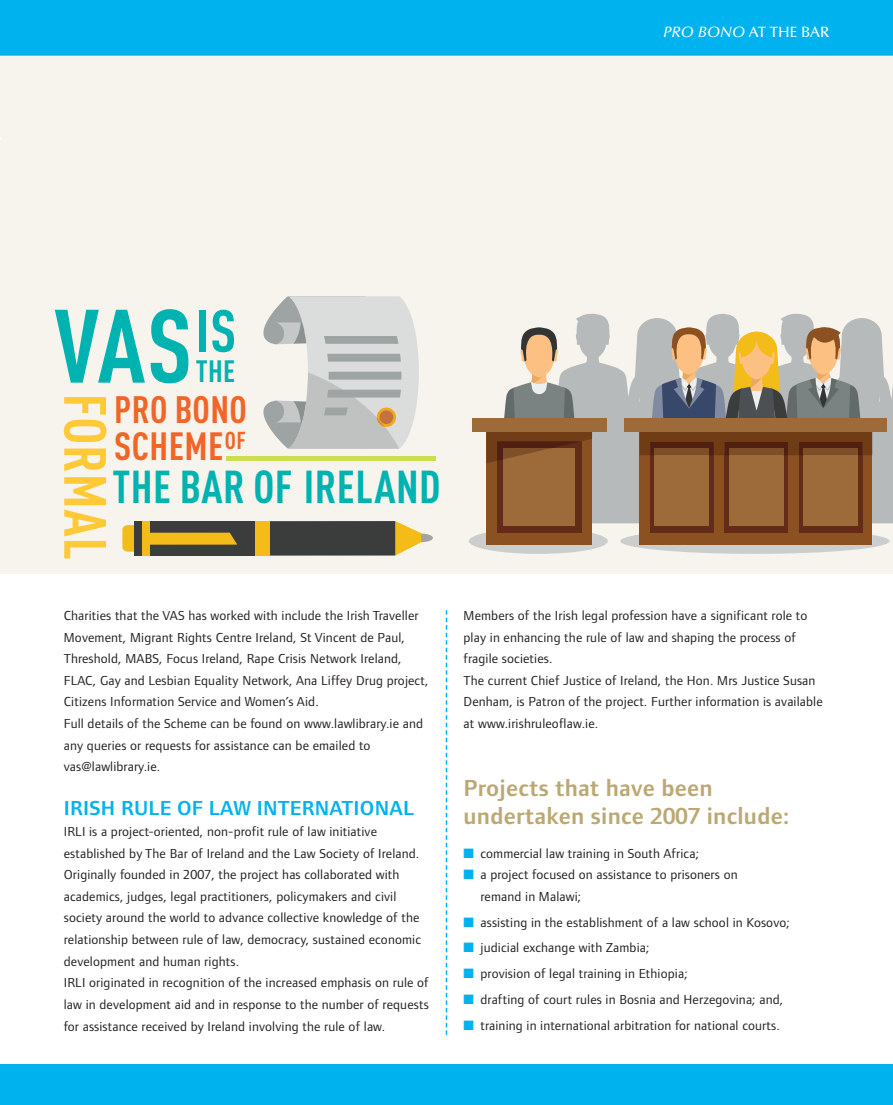
<style>
.page{position:relative;width:893px;height:1105px;background:#fff}
.page>*{position:absolute;margin:0;border:0;box-sizing:border-box;transform-origin:0 0}
.t1{font:700 condensed 102.3px "DINOT";color:#00b2b0}
.t2{font:700 condensed 58.65px "DINOT";letter-spacing:.01em;color:#ffc938}
.t3{font:700 condensed 58.65px "DINOT";color:#00b2b0}
.t4{font:700 condensed 45.45px "DINOT";letter-spacing:.01em;color:#00b2b0}
.t5{font:700 condensed 38.85px "DINOT";letter-spacing:.01em;color:#f26528}
.t6{font:700 condensed 37.65px "DINOT";letter-spacing:.01em;color:#f26528}
.t7{font:700 condensed 30.45px "DINOT";color:#00b2b0}
.t8{font:600 24px/28.8px "Foundry Form Sans";letter-spacing:.01em;color:#bba874}
.t9{font:600 21px "Foundry Form Sans";letter-spacing:.01em;color:#00b3ee}
.t10{font:500 15px "Optima";color:#fff}
.t11{font:13.5px/21.6px "Foundry Form Sans";letter-spacing:.01em;color:#231f20}
.s1{font-style:italic}
.s2{color:#00b3ee}
</style>
<div class="page">
<div style="left:0;top:50px;width:893px;height:523px;background:#f6f4ed"></div>
<div style="left:0;top:0;width:893px;height:56px;background:#00b3ee"></div>
<div style="left:0;top:1063px;width:893px;height:41px;background:#00b3ee"></div>
<svg style="left:446px;top:610px;width:1px;height:424px"></svg>
<svg style="left:576px;top:313px;width:317px;height:210px;fill:#b7babb"></svg>
<svg style="left:469px;top:533px;width:139px;height:21px"></svg>
<svg style="left:620px;top:534px;width:269px;height:20px"></svg>
<div style="left:640px;top:430px;width:232px;height:114px;background:#8c5121"></div>
<div style="left:650px;top:442px;width:63px;height:91px;background:#632c19"></div>
<div style="left:655px;top:448px;width:54px;height:78px;background:#9d6b39"></div>
<div style="left:725px;top:442px;width:63px;height:91px;background:#632c19"></div>
<div style="left:729px;top:448px;width:54px;height:78px;background:#9d6b39"></div>
<div style="left:799px;top:442px;width:63px;height:91px;background:#632c19"></div>
<div style="left:804px;top:448px;width:54px;height:78px;background:#9d6b39"></div>
<svg style="left:640px;top:320px;width:232px;height:145px;background:#a18d77"></svg>
<div style="left:804px;top:448px;width:54px;height:7px;background:#7e4e29"></div>
<div style="left:625px;top:418px;width:262px;height:14px;background:#9d6b39"></div>
<div style="left:486px;top:430px;width:106px;height:114px;background:#8c5121"></div>
<div style="left:497px;top:441px;width:84px;height:91px;background:#632c19"></div>
<div style="left:503px;top:448px;width:72px;height:78px;background:#9d6b39"></div>
<svg style="left:486px;top:327px;width:106px;height:137px"></svg>
<div style="left:472px;top:418px;width:134px;height:14px;background:#9d6b39"></div>
<hr style="left:226px;top:456px;width:210px;height:4px;background:#cddd53">
<svg style="left:263px;top:296px;width:156px;height:153px"></svg>
<svg style="left:409px;top:533px;width:24px;height:9px"></svg>
<svg style="left:270px;top:521px;width:151px;height:34px;background:#5b5543"></svg>
<div style="left:134px;top:521px;width:136px;height:34px;background:#3b3c3c"></div>
<div style="left:255px;top:521px;width:15px;height:34px;background:#f4bc18"></div>
<svg style="left:122px;top:525px;width:115px;height:26px"></svg>
<div style="left:142px;top:521px;width:8px;height:34px;background:#f4bc18"></div>
<p class="t10" style="left:663px;top:26px;width:167px"><span class="s1">PRO BONO</span> AT THE BAR</p>
<h1 class="t1" style="left:54px;top:310px;width:139px">VAS</h1>
<h2 class="t2" style="left:106px;top:393px;width:168px;rotate:90deg">FORMAL</h2>
<h2 class="t3" style="left:196px;top:310px;width:42px">IS</h2>
<h3 class="t7" style="left:196px;top:360px;width:41px">THE</h3>
<h3 class="t6" style="left:114px;top:396px;width:134px">PRO BONO</h3>
<h3 class="t5" style="left:114px;top:432px;width:133px">SCHEME<sup>OF</sup></h3>
<h3 class="t4" style="left:113px;top:470px;width:330px">THE BAR OF IRELAND</h3>
<p class="t11" style="left:64px;top:605px;width:366px">Charities that the VAS has worked with include the Irish Traveller Movement, Migrant Rights Centre Ireland, St Vincent de Paul, Threshold, MABS, Focus Ireland, Rape Crisis Network Ireland, FLAC, Gay and Lesbian Equality Network, Ana Liffey Drug project, Citizens Information Service and Women’s Aid.<br>Full details of the Scheme can be found on www.lawlibrary.ie and any queries or requests for assistance can be emailed to vas@lawlibrary.ie.</p>
<h3 class="t9" style="left:64px;top:800px;width:352px">IRISH RULE OF LAW INTERNATIONAL</h3>
<p class="t11" style="left:64px;top:821px;width:366px">IRLI is a project-oriented, non-profit rule of law initiative established by The Bar of Ireland and the Law Society of Ireland.<br>Originally founded in 2007, the project has collaborated with academics, judges, legal practitioners, policymakers and civil society around the world to advance collective knowledge of the relationship between rule of law, democracy, sustained economic development and human rights.<br>IRLI originated in recognition of the increased emphasis on rule of law in development aid and in response to the number of requests for assistance received by Ireland involving the rule of law.</p>
<p class="t11" style="left:463px;top:605px;width:361px">Members of the Irish legal profession have a significant role to play in enhancing the rule of law and shaping the process of fragile societies.<br>The current Chief Justice of Ireland, the Hon. Mrs Justice Susan Denham, is Patron of the project. Further information is available at www.irishruleoflaw.ie.</p>
<h3 class="t8" style="left:463px;top:775px;width:327px">Projects that have been undertaken since 2007 include:</h3>
<p class="t11" style="left:463px;top:843px;width:237px"><span class="s2">■</span> commercial law training in South Africa;</p>
<p class="t11" style="left:480px;top:865px;width:259px;text-indent:-17px"><span class="s2">■</span> a project focused on assistance to prisoners on remand in Malawi;</p>
<p class="t11" style="left:463px;top:912px;width:328px"><span class="s2">■</span> assisting in the establishment of a law school in Kosovo;</p>
<p class="t11" style="left:463px;top:938px;width:188px"><span class="s2">■</span> judicial exchange with Zambia;</p>
<p class="t11" style="left:463px;top:964px;width:226px"><span class="s2">■</span> provision of legal training in Ethiopia;</p>
<p class="t11" style="left:463px;top:989px;width:321px"><span class="s2">■</span> drafting of court rules in Bosnia and Herzegovina; and,</p>
<p class="t11" style="left:463px;top:1015px;width:318px"><span class="s2">■</span> training in international arbitration for national courts.</p>
</div>
